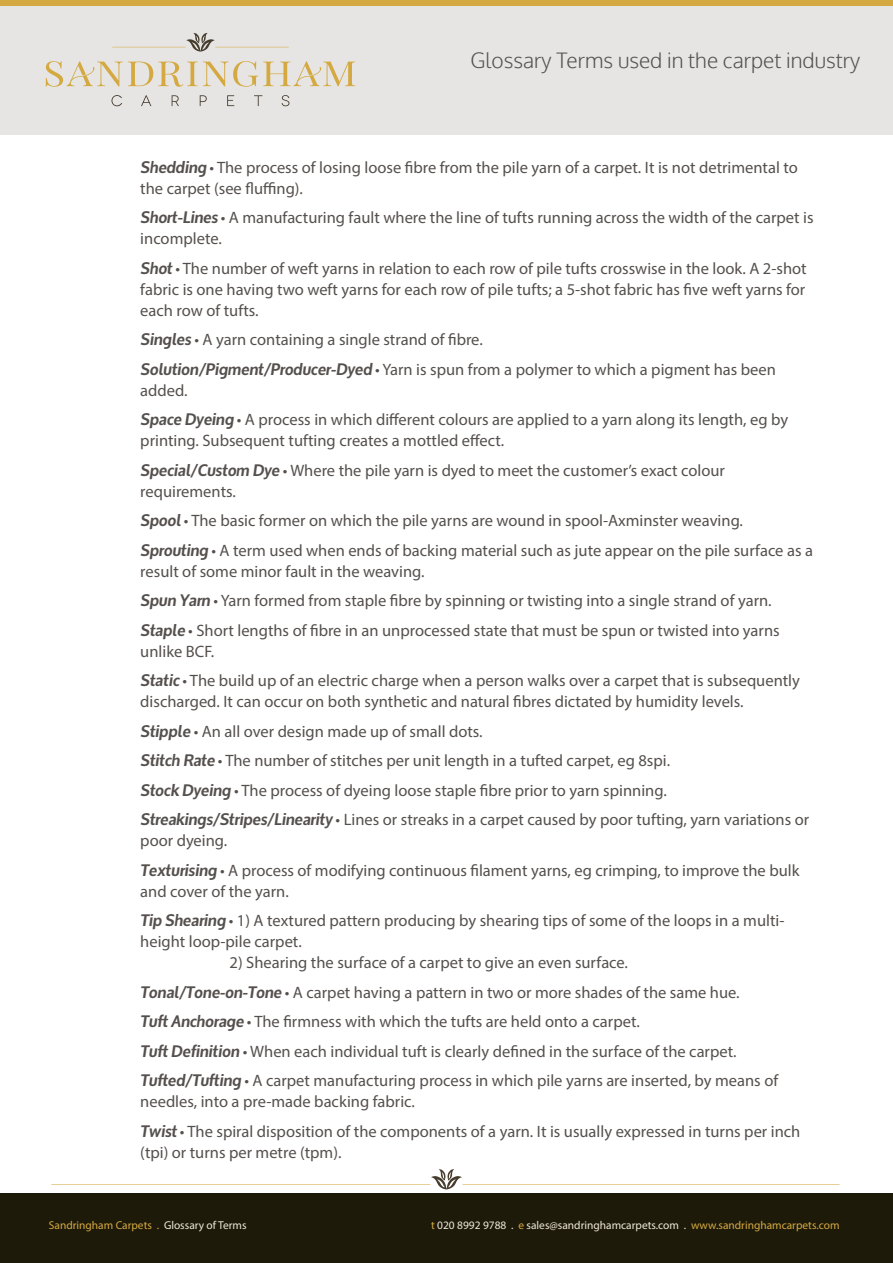
<style>
.page{position:relative;width:893px;height:1263px;background:#fff}
.page>*{position:absolute;margin:0;border:0;box-sizing:border-box;transform-origin:0 0}
.t1{font:300 21px "Oxygen";color:#55504d}
.t2{font:16.5px/21px "Myriad Pro";color:#55504d}
.t3{font:11.4px "Myriad Pro";color:#eee8da}
.t4{font:11.4px "Myriad Pro";color:#d4a941}
.s1{font-family:"Oxygen";font-weight:700;font-style:italic}
.s2{color:#eee8da}
.s3{color:#d4a941}
</style>
<div class="page">
<div style="left:0;top:1193px;width:893px;height:70px;background:#1e1a09"></div>
<svg style="left:51px;top:1169px;width:789px;height:20px"></svg>
<div style="left:0;top:0;width:893px;height:135px;background:#e6e5e3"></div>
<div style="left:0;top:0;width:893px;height:5px;background:#d4a941"></div>
<svg style="left:111px;top:95px;width:11px;height:11px"></svg>
<svg style="left:141px;top:95px;width:10px;height:11px"></svg>
<svg style="left:172px;top:95px;width:7px;height:11px"></svg>
<svg style="left:200px;top:95px;width:7px;height:11px"></svg>
<svg style="left:227px;top:95px;width:7px;height:11px"></svg>
<svg style="left:254px;top:95px;width:8px;height:11px"></svg>
<svg style="left:282px;top:95px;width:7px;height:11px"></svg>
<svg style="left:46px;top:61px;width:309px;height:26px"></svg>
<svg style="left:112px;top:33px;width:177px;height:19px"></svg>
<p class="t1" style="left:471px;top:48px;width:391px">Glossary Terms used in the carpet industry</p>
<p class="t2" style="left:140px;top:156px;width:659px"><span class="s1">Shedding</span> • The process of losing loose fibre from the pile yarn of a carpet. It is not detrimental to the carpet (see fluffing).</p>
<p class="t2" style="left:140px;top:207px;width:675px"><span class="s1">Short-Lines</span> • A manufacturing fault where the line of tufts running across the width of the carpet is incomplete.</p>
<p class="t2" style="left:140px;top:257px;width:668px;text-align:justify"><span class="s1">Shot</span> • The number of weft yarns in relation to each row of pile tufts crosswise in the look. A 2-shot fabric is one having two weft yarns for each row of pile tufts; a 5-shot fabric has five weft yarns for each row of tufts.</p>
<p class="t2" style="left:140px;top:329px;width:344px"><span class="s1">Singles</span> • A yarn containing a single strand of fibre.</p>
<p class="t2" style="left:140px;top:358px;width:637px"><span class="s1">Solution/Pigment/Producer-Dyed</span> • Yarn is spun from a polymer to which a pigment has been added.</p>
<p class="t2" style="left:140px;top:409px;width:649px"><span class="s1">Space Dyeing</span> • A process in which different colours are applied to a yarn along its length, eg by printing. Subsequent tufting creates a mottled effect.</p>
<p class="t2" style="left:140px;top:459px;width:586px"><span class="s1">Special/Custom Dye</span> • Where the pile yarn is dyed to meet the customer’s exact colour requirements.</p>
<p class="t2" style="left:140px;top:510px;width:604px"><span class="s1">Spool</span> • The basic former on which the pile yarns are wound in spool-Axminster weaving.</p>
<p class="t2" style="left:140px;top:539px;width:674px"><span class="s1">Sprouting</span> • A term used when ends of backing material such as jute appear on the pile surface as a result of some minor fault in the weaving.</p>
<p class="t2" style="left:140px;top:590px;width:633px"><span class="s1">Spun Yarn</span> • Yarn formed from staple fibre by spinning or twisting into a single strand of yarn.</p>
<p class="t2" style="left:140px;top:619px;width:641px"><span class="s1">Staple</span> • Short lengths of fibre in an unprocessed state that must be spun or twisted into yarns unlike BCF.</p>
<p class="t2" style="left:140px;top:670px;width:661px"><span class="s1">Static</span> • The build up of an electric charge when a person walks over a carpet that is subsequently discharged. It can occur on both synthetic and natural fibres dictated by humidity levels.</p>
<p class="t2" style="left:140px;top:720px;width:344px"><span class="s1">Stipple</span> • An all over design made up of small dots.</p>
<p class="t2" style="left:140px;top:750px;width:531px"><span class="s1">Stitch Rate</span> • The number of stitches per unit length in a tufted carpet, eg 8spi.</p>
<p class="t2" style="left:140px;top:779px;width:528px"><span class="s1">Stock Dyeing</span> • The process of dyeing loose staple fibre prior to yarn spinning.</p>
<p class="t2" style="left:140px;top:809px;width:670px"><span class="s1">Streakings/Stripes/Linearity</span> • Lines or streaks in a carpet caused by poor tufting, yarn variations or poor dyeing.</p>
<p class="t2" style="left:140px;top:859px;width:661px"><span class="s1">Texturising</span> • A process of modifying continuous filament yarns, eg crimping, to improve the bulk and cover of the yarn.</p>
<p class="t2" style="left:140px;top:910px;width:646px"><span class="s1">Tip Shearing</span> • 1) A textured pattern producing by shearing tips of some of the loops in a multi&shy;height loop-pile carpet.</p>
<p class="t2" style="left:230px;top:952px;width:400px">2) Shearing the surface of a carpet to give an even surface.</p>
<p class="t2" style="left:140px;top:981px;width:601px"><span class="s1">Tonal/Tone-on-Tone</span> • A carpet having a pattern in two or more shades of the same hue.</p>
<p class="t2" style="left:140px;top:1011px;width:501px"><span class="s1">Tuft Anchorage</span> • The firmness with which the tufts are held onto a carpet.</p>
<p class="t2" style="left:140px;top:1040px;width:598px"><span class="s1">Tuft Definition</span> • When each individual tuft is clearly defined in the surface of the carpet.</p>
<p class="t2" style="left:140px;top:1070px;width:639px"><span class="s1">Tufted/Tufting</span> • A carpet manufacturing process in which pile yarns are inserted, by means of needles, into a pre-made backing fabric.</p>
<p class="t2" style="left:140px;top:1120px;width:662px"><span class="s1">Twist</span> • The spiral disposition of the components of a yarn. It is usually expressed in turns per inch (tpi) or turns per metre (tpm).</p>
<p class="t4" style="left:49px;top:1218px;width:199px">Sandringham Carpets . <span class="s2">Glossary of Terms</span></p>
<p class="t3" style="left:431px;top:1218px;width:410px"><span class="s3">t</span> 020 8992 9788 . <span class="s3">e</span> sales@sandringhamcarpets.com . <span class="s3">www.sandringhamcarpets.com</span></p>
</div>
